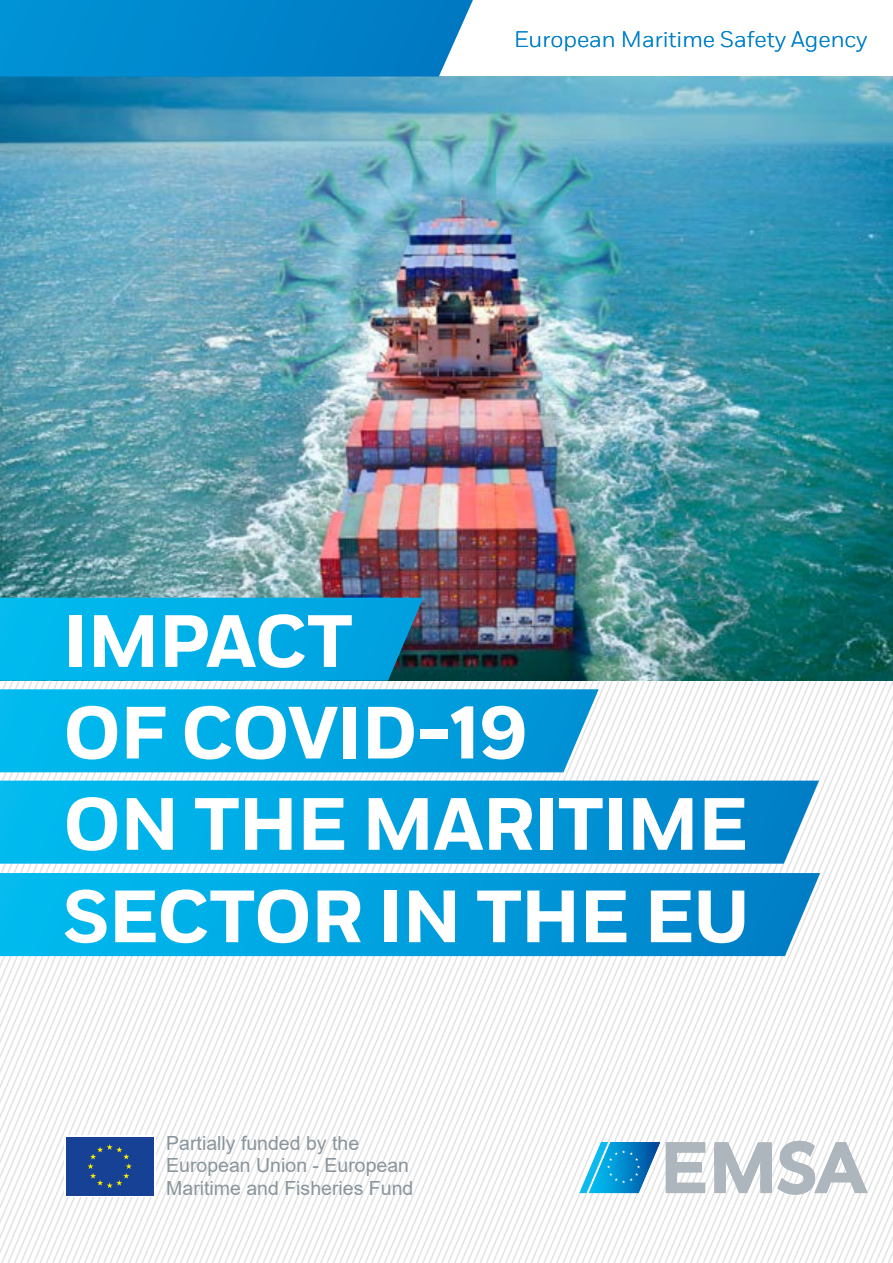
<style>
.page{position:relative;width:893px;height:1263px;background:#fff}
.page>*{position:absolute;margin:0;border:0;box-sizing:border-box;transform-origin:0 0}
.t1{font:700 73.8px/91.8px "Fort";letter-spacing:-.02em;color:#fff}
.t2{font:300 22.5px "Fort";color:#0081c9}
.t3{font:19.5px/22.5px "Arial";color:#8a959c}
</style>
<div class="page">
<svg style="left:681px;top:680px;width:7px;height:583px"></svg>
<svg style="left:700px;top:680px;width:7px;height:583px"></svg>
<svg style="left:707px;top:680px;width:6px;height:583px"></svg>
<img style="left:0;top:77px;width:893px;height:603px">
<svg style="left:579px;top:1142px;width:81px;height:51px"></svg>
<svg style="left:666px;top:1142px;width:39px;height:51px"></svg>
<svg style="left:714px;top:680px;width:179px;height:583px"></svg>
<svg style="left:423px;top:689px;width:176px;height:83px;background:#19a1db"></svg>
<svg style="left:423px;top:873px;width:397px;height:83px;background:#0a92d2"></svg>
<svg style="left:423px;top:781px;width:396px;height:83px;background:#0b92d3"></svg>
<svg style="left:0;top:598px;width:423px;height:665px"></svg>
<svg style="left:0;top:0;width:473px;height:77px;background:#0989cd"></svg>
<p class="t2" style="left:514px;top:26px;width:355px">European Maritime Safety Agency</p>
<h1 class="t1" style="left:63px;top:598px;width:689px">IMPACT<br>OF COVID-19<br>ON THE MARITIME<br>SECTOR IN THE EU</h1>
<p class="t3" style="left:166px;top:1131px;width:249px">Partially funded by the<br>European Union - European<br>Maritime and Fisheries Fund</p>
</div>
